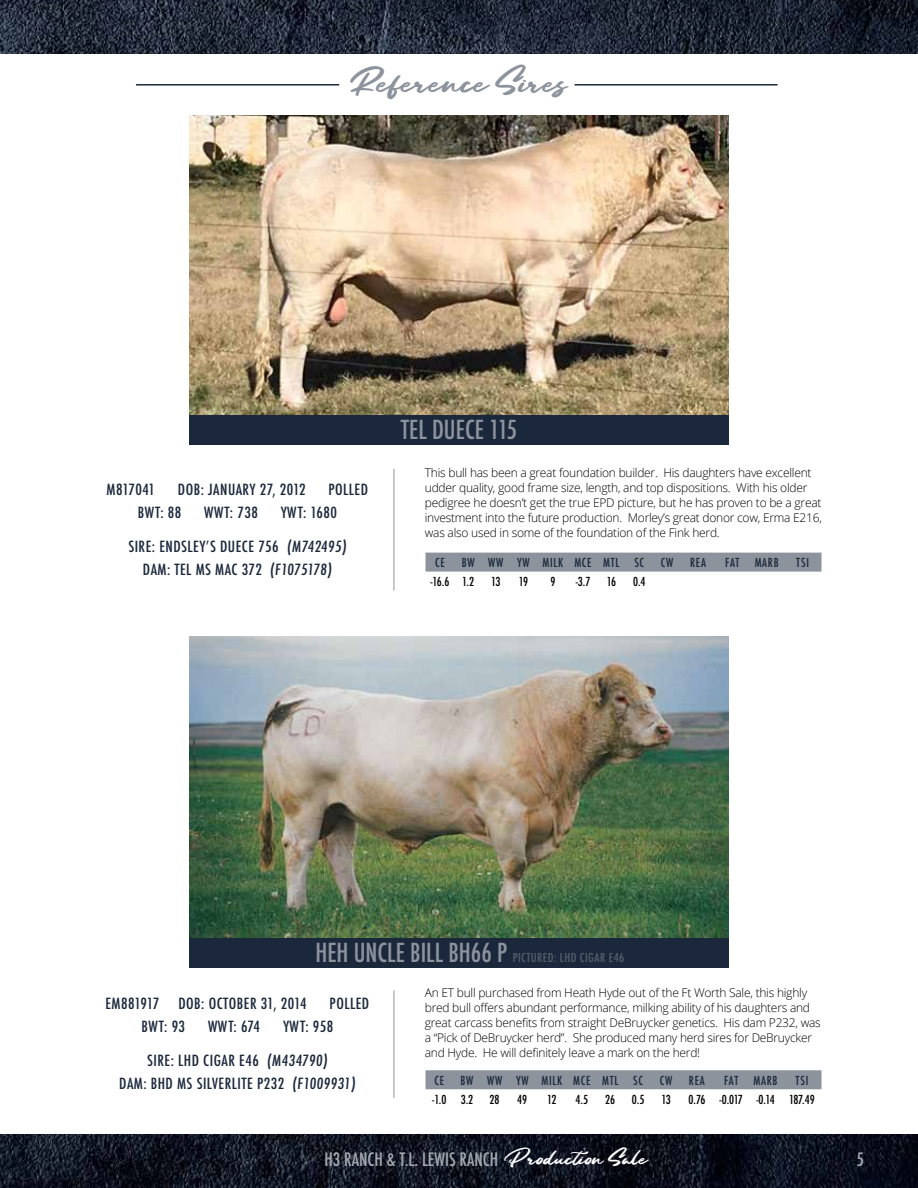
<style>
.page{position:relative;width:918px;height:1188px;background:#fff}
.page>*{position:absolute;margin:0;border:0;box-sizing:border-box;transform-origin:0 0}
.t1{font:500 condensed 25.5px "Futura";color:#8d939d}
.t2{font:19.5px "Sandiego";color:#8d939d}
.t3{font:500 condensed 18px "Futura";color:#a4a9b1}
.t4{font:500 condensed 15px/22.5px "Futura";letter-spacing:.03em;color:#1b283b;text-align:center;scale:1.05 1}
.t5{font:500 condensed 15px "Futura";letter-spacing:-.01em;color:#1b283b;scale:1.05 1}
.t6{font:500 condensed 15px "Futura";letter-spacing:.01em;color:#1b283b;scale:1.05 1}
.t7{font:500 condensed 12.15px "Futura";letter-spacing:.06em;color:#1b283b}
.t8{font:500 condensed 12.15px "Futura";letter-spacing:-.055em;color:#000}
.t9{font:300 12px/15px "Open Sans";letter-spacing:-.02em;color:#000}
.t10{font:500 condensed 12px "Futura";letter-spacing:.03em;color:#545e6c;scale:1.05 1}
.s1{font-size:25.5px;color:#8d939d}
.s2{font-family:"Sandiego";font-weight:400;font-stretch:normal;font-size:12px;color:#fff}
</style>
<div class="page">
<img style="left:0;top:0;width:918px;height:1188px">
<div style="left:0;top:54px;width:918px;height:1080px;background:#fff"></div>
<img style="left:189px;top:115px;width:540px;height:300px">
<hr style="left:136px;top:84px;width:203px;height:2px;background:#1b283b">
<hr style="left:575px;top:84px;width:203px;height:2px;background:#1b283b">
<img style="left:189px;top:636px;width:540px;height:302px">
<div style="left:426px;top:553px;width:396px;height:19px;background:#8d939d"></div>
<div style="left:426px;top:1070px;width:396px;height:19px;background:#8d939d"></div>
<div style="left:189px;top:938px;width:540px;height:30px;background:#1b283b"></div>
<div style="left:189px;top:415px;width:540px;height:30px;background:#1b283b"></div>
<hr style="left:394px;top:991px;width:1px;height:107px;background:#8d939d">
<hr style="left:394px;top:469px;width:1px;height:122px;background:#8d939d">
<h2 class="t2" style="left:351px;top:76px;width:217px">Reference Sires</h2>
<p class="t6" style="left:107px;top:480px;width:48px">M817041</p>
<p class="t4" style="left:178px;top:478px;width:123px">DOB: JANUARY 27, 2012</p>
<p class="t4" style="left:329px;top:478px;width:39px">POLLED</p>
<p class="t4" style="left:138px;top:501px;width:43px">BWT: 88</p>
<p class="t4" style="left:204px;top:501px;width:53px">WWT: 738</p>
<p class="t4" style="left:281px;top:501px;width:55px">YWT: 1680</p>
<p class="t4" style="left:128px;top:535px;width:211px">SIRE: ENDSLEY’S DUECE 756 (M742495)<br>DAM: TEL MS MAC 372 (F1075178)</p>
<h1 class="t1" style="left:401px;top:413px;width:118px">TEL DUECE 115</h1>
<p class="t9" style="left:425px;top:465px;width:399px">This bull has been a great foundation builder. His daughters have excellent udder quality, good frame size, length, and top dispositions. With his older pedigree he doesn’t get the true EPD picture, but he has proven to be a great investment into the future production. Morley’s great donor cow, Erma E216, was also used in some of the foundation of the Fink herd.</p>
<p class="t7" style="left:435px;top:555px;width:11px">CE</p>
<p class="t7" style="left:462px;top:555px;width:184px">BW WW YW MILK MCE MTL SC</p>
<p class="t7" style="left:661px;top:555px;width:14px">CW</p>
<p class="t7" style="left:690px;top:555px;width:17px">REA</p>
<p class="t7" style="left:725px;top:555px;width:16px">FAT</p>
<p class="t7" style="left:755px;top:555px;width:26px">MARB</p>
<p class="t7" style="left:796px;top:555px;width:14px">TSI</p>
<p class="t8" style="left:430px;top:574px;width:45px">-16.6 1.2</p>
<p class="t8" style="left:491px;top:574px;width:11px">13</p>
<p class="t8" style="left:519px;top:574px;width:11px">19</p>
<p class="t8" style="left:550px;top:574px;width:7px">9</p>
<p class="t8" style="left:576px;top:574px;width:16px">-3.7</p>
<p class="t8" style="left:607px;top:574px;width:11px">16</p>
<p class="t8" style="left:633px;top:574px;width:14px">0.4</p>
<p class="t10" style="left:315px;top:950px;width:296px"><span class="s1">HEH UNCLE BILL BH66 P</span> PICTURED: LHD CIGAR E46</p>
<p class="t5" style="left:105px;top:994px;width:53px">EM881917</p>
<p class="t4" style="left:178px;top:992px;width:124px">DOB: OCTOBER 31, 2014</p>
<p class="t4" style="left:330px;top:992px;width:39px">POLLED</p>
<p class="t4" style="left:141px;top:1015px;width:43px">BWT: 93</p>
<p class="t4" style="left:208px;top:1015px;width:51px">WWT: 674</p>
<p class="t4" style="left:283px;top:1015px;width:49px">YWT: 958</p>
<p class="t4" style="left:119px;top:1049px;width:228px">SIRE: LHD CIGAR E46 (M434790)<br>DAM: BHD MS SILVERLITE P232 (F1009931)</p>
<p class="t9" style="left:425px;top:985px;width:398px">An ET bull purchased from Heath Hyde out of the Ft Worth Sale, this highly bred bull offers abundant performance, milking ability of his daughters and great carcass benefits from straight DeBruycker genetics. His dam P232, was a “Pick of DeBruycker herd”. She produced many herd sires for DeBruycker and Hyde. He will definitely leave a mark on the herd!</p>
<p class="t7" style="left:434px;top:1073px;width:11px">CE</p>
<p class="t7" style="left:461px;top:1073px;width:184px">BW WW YW MILK MCE MTL SC</p>
<p class="t7" style="left:660px;top:1073px;width:14px">CW</p>
<p class="t7" style="left:689px;top:1073px;width:17px">REA</p>
<p class="t7" style="left:724px;top:1073px;width:16px">FAT</p>
<p class="t7" style="left:754px;top:1073px;width:26px">MARB</p>
<p class="t7" style="left:796px;top:1073px;width:14px">TSI</p>
<p class="t8" style="left:432px;top:1092px;width:42px">-1.0 3.2</p>
<p class="t8" style="left:490px;top:1092px;width:12px">28</p>
<p class="t8" style="left:517px;top:1092px;width:12px">49</p>
<p class="t8" style="left:547px;top:1092px;width:11px">12</p>
<p class="t8" style="left:576px;top:1092px;width:14px">4.5</p>
<p class="t8" style="left:605px;top:1092px;width:12px">26</p>
<p class="t8" style="left:632px;top:1092px;width:14px">0.5</p>
<p class="t8" style="left:661px;top:1092px;width:11px">13</p>
<p class="t8" style="left:689px;top:1092px;width:128px">0.76 -0.017 -0.14 187.49</p>
<h3 class="t3" style="left:325px;top:1148px;width:324px">H3 RANCH &amp; T.L. LEWIS RANCH <span class="s2">Production Sale</span></h3>
<h3 class="t3" style="left:857px;top:1148px;width:9px">5</h3>
</div>
